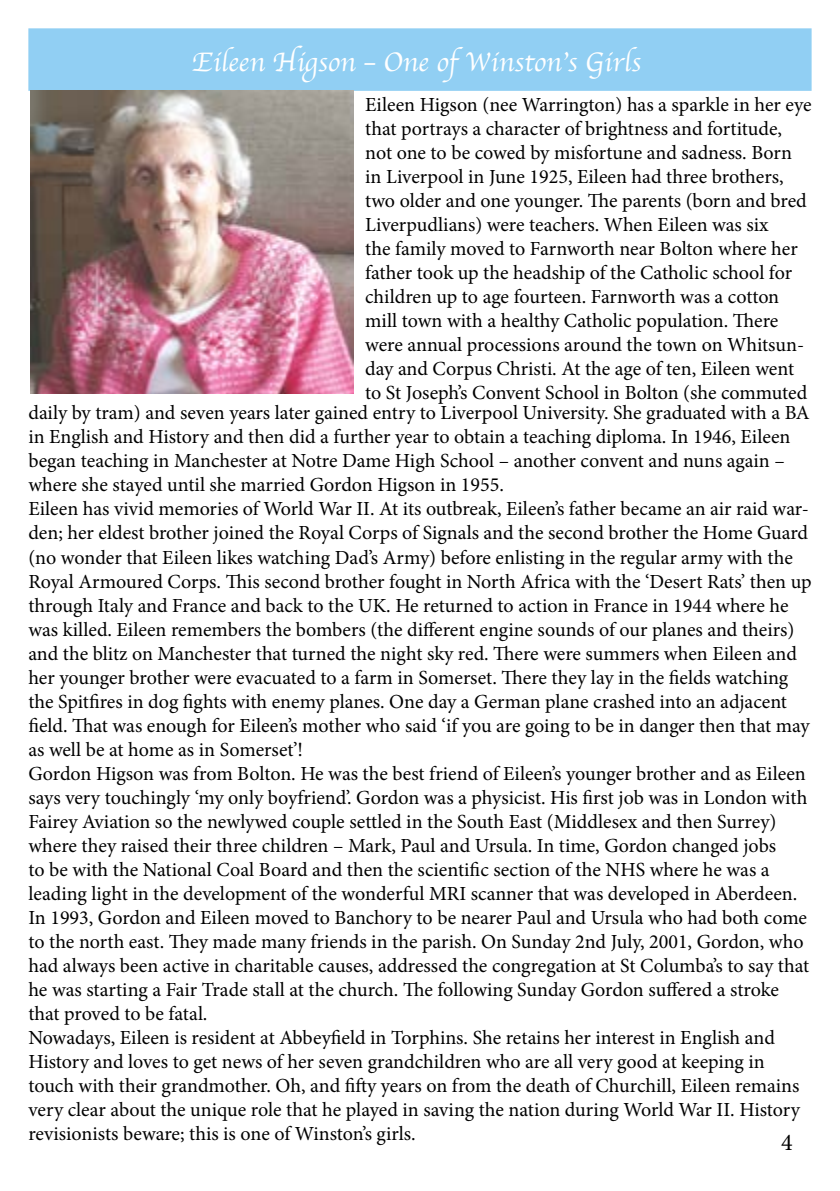
<style>
.page{position:relative;width:840px;height:1191px;background:#fff}
.page>*{position:absolute;margin:0;border:0;box-sizing:border-box;transform-origin:0 0}
.t1{font:28px "Apple Chancery";color:#fff}
.t2{font:24px "Minion Pro";color:#000}
.t3{font:20px/24px "Minion Pro";color:#000}
</style>
<div class="page">
<div style="left:28px;top:28px;width:783px;height:63px;background:#91cff3;border:2px solid #91cff3"></div>
<img style="left:30px;top:91px;width:323px;height:302px">
<h1 class="t1" style="left:192px;top:40px;width:450px">Eileen Higson – One of Winston’s Girls</h1>
<p class="t3" style="left:365px;top:93px;width:448px">Eileen Higson (nee Warrington) has a sparkle in her eye that portrays a character of brightness and fortitude, not one to be cowed by misfortune and sadness. Born in Liverpool in June 1925, Eileen had three brothers, two older and one younger. The parents (born and bred Liverpudlians) were teachers. When Eileen was six<br>the family moved to Farnworth near Bolton where her father took up the headship of the Catholic school for children up to age fourteen. Farnworth was a cotton mill town with a healthy Catholic population. There were annual processions around the town on Whitsun&shy;day and Corpus Christi. At the age of ten, Eileen went to St Joseph’s Convent School in Bolton (she commuted</p>
<p class="t3" style="left:28px;top:401px;width:784px">daily by tram) and seven years later gained entry to Liverpool University. She graduated with a BA in English and History and then did a further year to obtain a teaching diploma. In 1946, Eileen began teaching in Manchester at Notre Dame High School – another convent and nuns again – where she stayed until she married Gordon Higson in 1955.<br>Eileen has vivid memories of World War II. At its outbreak, Eileen’s father became an air raid war&shy;den; her eldest brother joined the Royal Corps of Signals and the second brother the Home Guard (no wonder that Eileen likes watching Dad’s Army) before enlisting in the regular army with the Royal Armoured Corps. This second brother fought in North Africa with the ‘Desert Rats’ then up through Italy and France and back to the UK. He returned to action in France in 1944 where he was killed. Eileen remembers the bombers (the different engine sounds of our planes and theirs) and the blitz on Manchester that turned the night sky red. There were summers when Eileen and her younger brother were evacuated to a farm in Somerset. There they lay in the fields watching the Spitfires in dog fights with enemy planes. One day a German plane crashed into an adjacent field. That was enough for Eileen’s mother who said ‘if you are going to be in danger then that may as well be at home as in Somerset’!<br>Gordon Higson was from Bolton. He was the best friend of Eileen’s younger brother and as Eileen says very touchingly ‘my only boyfriend’. Gordon was a physicist. His first job was in London with Fairey Aviation so the newlywed couple settled in the South East (Middlesex and then Surrey) where they raised their three children – Mark, Paul and Ursula. In time, Gordon changed jobs<br>to be with the National Coal Board and then the scientific section of the NHS where he was a leading light in the development of the wonderful MRI scanner that was developed in Aberdeen.<br>In 1993, Gordon and Eileen moved to Banchory to be nearer Paul and Ursula who had both come to the north east. They made many friends in the parish. On Sunday 2nd July, 2001, Gordon, who had always been active in charitable causes, addressed the congregation at St Columba’s to say that he was starting a Fair Trade stall at the church. The following Sunday Gordon suffered a stroke that proved to be fatal.<br>Nowadays, Eileen is resident at Abbeyfield in Torphins. She retains her interest in English and History and loves to get news of her seven grandchildren who are all very good at keeping in touch with their grandmother. Oh, and fifty years on from the death of Churchill, Eileen remains very clear about the unique role that he played in saving the nation during World War II. History revisionists beware; this is one of Winston’s girls.</p>
<p class="t2" style="left:780px;top:1126px;width:13px">4</p>
</div>
